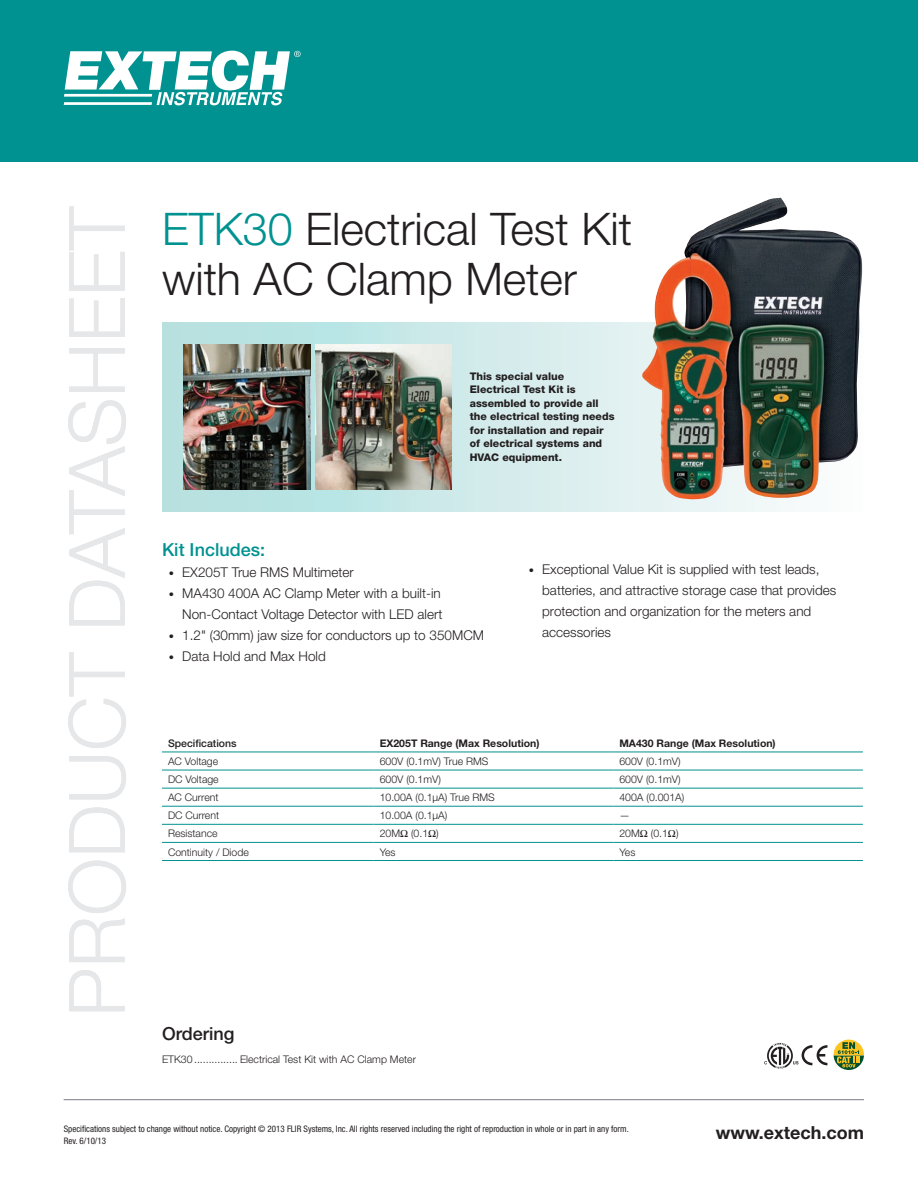
<style>
.page{position:relative;width:918px;height:1188px;background:#fff}
.page>*{position:absolute;margin:0;border:0;box-sizing:border-box;transform-origin:0 0}
.t1{font:300 78px "Helvetica Neue LT";color:#e6e7e9}
.t2{font:300 45px/49.5px "Helvetica Neue LT";color:#231f20}
.t3{font:700 18px "Helvetica Neue LT";color:#231f20}
.t4{font:500 18px "Helvetica Neue LT";color:#009290}
.t5{font:500 18px "Helvetica Neue LT";color:#231f20}
.t6{font:300 13.5px/21px "Helvetica Neue LT";color:#231f20;text-align:right}
.t7{font:300 10.5px "Helvetica Neue LT";color:#231f20}
.t8{font:800 10.5px/13.5px "Helvetica Neue LT";color:#231f20}
.t9{font:700 10.5px "Helvetica Neue LT";color:#231f20}
.t10{font:500 10.5px "Helvetica Neue LT";color:#231f20}
.t11{font:condensed 9px/12px "Helvetica Neue LT";color:#231f20}
.s1{color:#009290}
.s2{font-size:10.5px}
</style>
<div class="page">
<div style="left:0;top:0;width:918px;height:162px;background:#009290"></div>
<svg style="left:64px;top:51px;width:237px;height:54px"></svg>
<hr style="left:64px;top:1099px;width:800px;height:1px;background:#939598">
<svg style="left:162px;top:323px;width:631px;height:189px;background:#d0e9e9"></svg>
<img style="left:183px;top:345px;width:127px;height:144px">
<img style="left:315px;top:345px;width:136px;height:144px">
<img style="left:642px;top:198px;width:221px;height:301px">
<hr style="left:162px;top:752px;width:212px;height:1px;background:#009290">
<hr style="left:374px;top:752px;width:239px;height:1px;background:#009290">
<hr style="left:613px;top:752px;width:250px;height:1px;background:#009290">
<hr style="left:162px;top:770px;width:212px;height:1px;background:#009290">
<hr style="left:374px;top:770px;width:239px;height:1px;background:#009290">
<hr style="left:613px;top:770px;width:250px;height:1px;background:#009290">
<hr style="left:162px;top:788px;width:212px;height:1px;background:#009290">
<hr style="left:374px;top:788px;width:239px;height:1px;background:#009290">
<hr style="left:613px;top:788px;width:250px;height:1px;background:#009290">
<hr style="left:162px;top:806px;width:212px;height:1px;background:#009290">
<hr style="left:374px;top:806px;width:239px;height:1px;background:#009290">
<hr style="left:613px;top:806px;width:250px;height:1px;background:#009290">
<hr style="left:162px;top:824px;width:212px;height:1px;background:#009290">
<hr style="left:374px;top:824px;width:239px;height:1px;background:#009290">
<hr style="left:613px;top:824px;width:250px;height:1px;background:#009290">
<hr style="left:162px;top:842px;width:212px;height:1px;background:#009290">
<hr style="left:374px;top:842px;width:239px;height:1px;background:#009290">
<hr style="left:613px;top:842px;width:250px;height:1px;background:#009290">
<hr style="left:162px;top:860px;width:212px;height:1px;background:#009290">
<hr style="left:374px;top:860px;width:239px;height:1px;background:#009290">
<hr style="left:613px;top:860px;width:250px;height:1px;background:#009290">
<svg style="left:834px;top:1040px;width:30px;height:30px"></svg>
<svg style="left:764px;top:1043px;width:63px;height:26px"></svg>
<p class="t1" style="left:50px;top:1017px;width:812px;rotate:-90deg">PRODUCT DATASHEET</p>
<p class="t2" style="left:162px;top:204px;width:472px"><span class="s1">ETK30</span> Electrical Test Kit with AC Clamp Meter</p>
<p class="t8" style="left:470px;top:369px;width:146px">This special value<br>Electrical Test Kit is assembled to provide all the electrical testing needs for installation and repair of electrical systems and<br>HVAC equipment.</p>
<p class="t4" style="left:162px;top:539px;width:105px">Kit Includes:</p>
<p class="t6" style="left:169px;top:561px;width:187px"><span class="s2">•</span> EX205T True RMS Multimeter</p>
<p class="t6" style="left:169px;top:582px;width:275px"><span class="s2">•</span> MA430 400A AC Clamp Meter with a built-in<br>Non-Contact Voltage Detector with LED alert</p>
<p class="t6" style="left:169px;top:624px;width:317px"><span class="s2">•</span> 1.2" (30mm) jaw size for conductors up to 350MCM</p>
<p class="t6" style="left:169px;top:645px;width:159px"><span class="s2">•</span> Data Hold and Max Hold</p>
<p class="t6" style="left:542px;top:558px;width:296px;text-align:left;text-indent:-14px"><span class="s2">•</span> Exceptional Value Kit is supplied with test leads, batteries, and attractive storage case that provides protection and organization for the meters and accessories</p>
<p class="t10" style="left:168px;top:737px;width:70px">Specifications</p>
<p class="t9" style="left:380px;top:737px;width:161px">EX205T Range (Max Resolution)</p>
<p class="t9" style="left:619px;top:737px;width:158px">MA430 Range (Max Resolution)</p>
<p class="t7" style="left:168px;top:755px;width:52px">AC Voltage</p>
<p class="t7" style="left:380px;top:755px;width:110px">600V (0.1mV) True RMS</p>
<p class="t7" style="left:619px;top:755px;width:63px">600V (0.1mV)</p>
<p class="t7" style="left:168px;top:773px;width:52px">DC Voltage</p>
<p class="t7" style="left:380px;top:773px;width:63px">600V (0.1mV)</p>
<p class="t7" style="left:619px;top:773px;width:63px">600V (0.1mV)</p>
<p class="t7" style="left:168px;top:791px;width:52px">AC Current</p>
<p class="t7" style="left:380px;top:791px;width:117px">10.00A (0.1µA) True RMS</p>
<p class="t7" style="left:619px;top:791px;width:66px">400A (0.001A)</p>
<p class="t7" style="left:168px;top:809px;width:53px">DC Current</p>
<p class="t7" style="left:380px;top:809px;width:69px">10.00A (0.1µA)</p>
<p class="t7" style="left:619px;top:809px;width:12px">—</p>
<p class="t7" style="left:168px;top:827px;width:51px">Resistance</p>
<p class="t7" style="left:380px;top:827px;width:61px">20MΩ (0.1Ω)</p>
<p class="t7" style="left:619px;top:827px;width:61px">20MΩ (0.1Ω)</p>
<p class="t7" style="left:168px;top:845px;width:82px">Continuity / Diode</p>
<p class="t7" style="left:380px;top:845px;width:17px">Yes</p>
<p class="t7" style="left:619px;top:845px;width:17px">Yes</p>
<p class="t5" style="left:162px;top:1023px;width:74px">Ordering</p>
<p class="t7" style="left:162px;top:1053px;width:256px">ETK30 ............... Electrical Test Kit with AC Clamp Meter</p>
<p class="t11" style="left:64px;top:1123px;width:567px">Specifications subject to change without notice. Copyright © 2013 FLIR Systems, Inc. All rights reserved including the right of reproduction in whole or in part in any form.<br>Rev. 6/10/13</p>
<p class="t3" style="left:716px;top:1122px;width:150px">www.extech.com</p>
</div>
